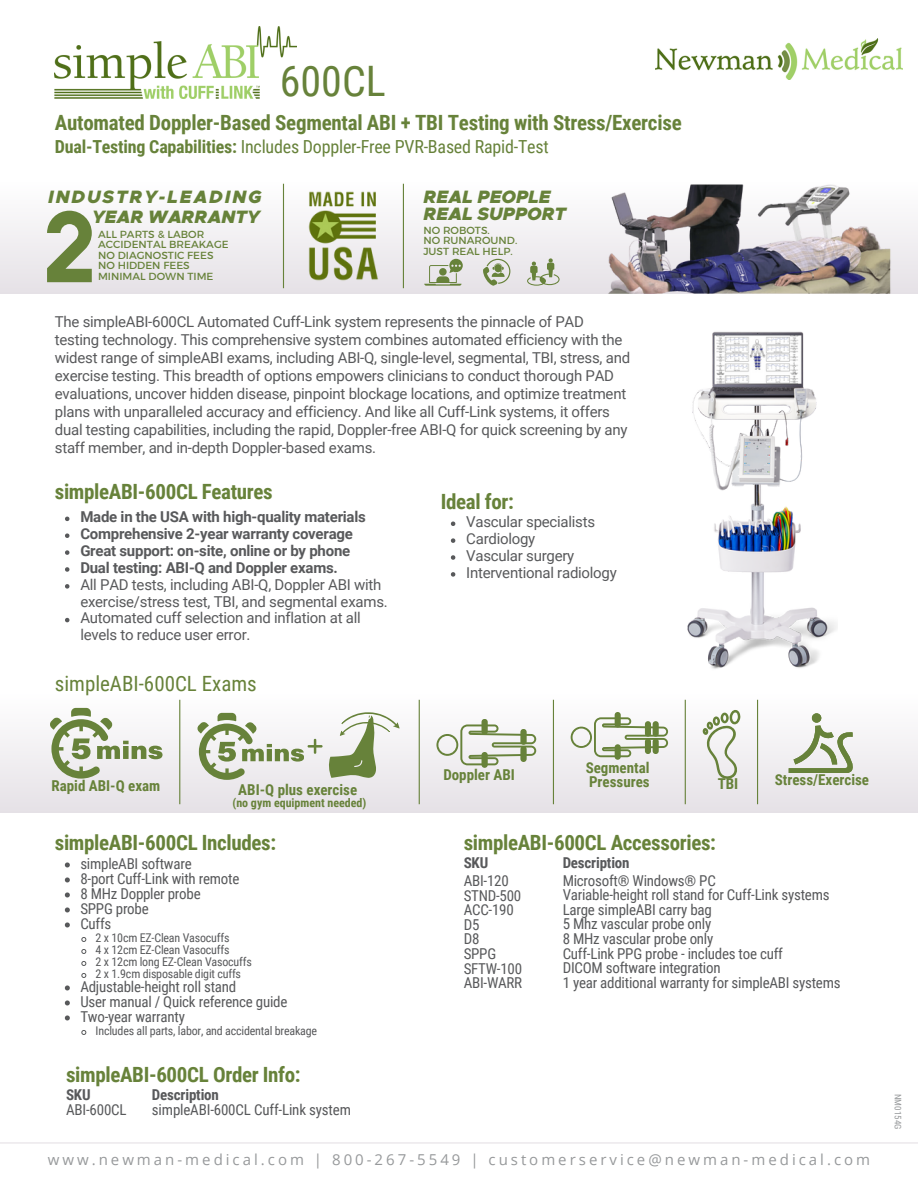
<style>
.page{position:relative;width:918px;height:1188px;background:#fff}
.page>*{position:absolute;margin:0;border:0;box-sizing:border-box;transform-origin:0 0}
.t1{font:42px "Roboto Condensed";color:#67823a}
.t2{font:700 21px "Roboto Condensed";letter-spacing:-.015em;color:#67823a}
.t3{font:21px "Roboto Condensed";color:#67823a}
.t4{font:18px "Roboto Condensed";letter-spacing:-.01em;color:#67823a}
.t5{font:italic 900 18px/16.8px "Metropolis";color:#67823a}
.t6{font:italic 900 18px "Metropolis";letter-spacing:.105em;color:#67823a}
.t7{font:15px/18px "Roboto";letter-spacing:-.015em;color:#58595b}
.t8{font:15px/14.7px "Roboto Condensed";letter-spacing:-.015em;color:#58595b}
.t9{font:700 15px "Roboto";letter-spacing:-.015em;color:#58595b}
.t10{font:700 15px "Roboto Condensed";color:#67823a}
.t11{font:15px "Open Sans";letter-spacing:.2em;color:#97999b}
.t12{font:700 15px "Roboto Condensed";letter-spacing:-.01em;color:#58595b}
.t13{font:12px "Roboto Condensed";letter-spacing:-.015em;color:#58595b}
.t14{font:700 12px "Roboto Condensed";color:#67823a}
.t15{font:10.5px "Kief Montaser Regular";color:#67823a}
.t16{font:9px "Roboto Condensed";color:#97999b}
.s1{font-weight:700}
</style>
<div class="page">
<div style="left:0;top:179px;width:918px;height:114px;background:linear-gradient(to bottom,#fff,#e5e1e6)"></div>
<img style="left:303px;top:187px;width:80px;height:99px">
<svg style="left:424px;top:259px;width:39px;height:27px"></svg>
<svg style="left:483px;top:259px;width:27px;height:27px"></svg>
<svg style="left:527px;top:258px;width:33px;height:27px"></svg>
<hr style="left:283px;top:184px;width:1px;height:104px;background:#67823a">
<hr style="left:403px;top:184px;width:1px;height:104px;background:#67823a">
<svg style="left:47px;top:211px;width:45px;height:71px"></svg>
<img style="left:605px;top:179px;width:294px;height:114px">
<img style="left:687px;top:331px;width:150px;height:338px">
<div style="left:0;top:692px;width:918px;height:120px;background:linear-gradient(to bottom,#fefefe,#e5e1e6)"></div>
<svg style="left:50px;top:708px;width:113px;height:71px"></svg>
<svg style="left:436px;top:719px;width:100px;height:49px"></svg>
<svg style="left:571px;top:712px;width:97px;height:48px"></svg>
<svg style="left:702px;top:710px;width:38px;height:69px"></svg>
<svg style="left:789px;top:713px;width:66px;height:60px"></svg>
<svg style="left:197px;top:694px;width:205px;height:86px"></svg>
<hr style="left:179px;top:700px;width:1px;height:104px;background:#67823a">
<hr style="left:419px;top:700px;width:1px;height:104px;background:#67823a">
<hr style="left:553px;top:700px;width:1px;height:104px;background:#67823a">
<hr style="left:685px;top:700px;width:1px;height:104px;background:#67823a">
<hr style="left:757px;top:700px;width:1px;height:104px;background:#67823a">
<hr style="left:0;top:1142px;width:918px;height:2px;background:#e5e1e6">
<svg style="left:65px;top:517px;width:4px;height:4px"></svg>
<svg style="left:65px;top:533px;width:4px;height:5px"></svg>
<svg style="left:65px;top:550px;width:4px;height:5px"></svg>
<svg style="left:65px;top:567px;width:4px;height:5px"></svg>
<svg style="left:65px;top:584px;width:4px;height:5px"></svg>
<svg style="left:65px;top:618px;width:4px;height:4px"></svg>
<svg style="left:451px;top:522px;width:4px;height:4px"></svg>
<svg style="left:451px;top:538px;width:4px;height:5px"></svg>
<svg style="left:451px;top:555px;width:4px;height:5px"></svg>
<svg style="left:451px;top:572px;width:4px;height:5px"></svg>
<img style="left:656px;top:38px;width:246px;height:42px">
<img style="left:55px;top:26px;width:242px;height:72px">
<svg style="left:65px;top:862px;width:5px;height:5px"></svg>
<svg style="left:65px;top:877px;width:5px;height:5px"></svg>
<svg style="left:65px;top:892px;width:5px;height:5px"></svg>
<svg style="left:65px;top:907px;width:5px;height:5px"></svg>
<svg style="left:65px;top:922px;width:5px;height:5px"></svg>
<svg style="left:81px;top:937px;width:6px;height:41px"></svg>
<svg style="left:65px;top:985px;width:5px;height:5px"></svg>
<svg style="left:65px;top:1000px;width:5px;height:5px"></svg>
<svg style="left:65px;top:1015px;width:5px;height:5px"></svg>
<svg style="left:81px;top:1030px;width:6px;height:5px"></svg>
<p class="t1" style="left:280px;top:57px;width:107px">600CL</p>
<p class="t2" style="left:55px;top:110px;width:628px">Automated Doppler-Based Segmental ABI + TBI Testing with Stress/Exercise</p>
<p class="t4" style="left:55px;top:136px;width:495px"><span class="s1">Dual-Testing Capabilities:</span> Includes Doppler-Free PVR-Based Rapid-Test</p>
<p class="t6" style="left:48px;top:189px;width:215px">INDUSTRY-LEADING</p>
<h1 class="t15" style="left:98px;top:228px;width:108px">ALL PARTS &amp; LABOR</h1>
<p class="t15" style="left:98px;top:238px;width:132px">ACCIDENTAL BREAKAGE</p>
<h2 class="t15" style="left:98px;top:249px;width:117px">NO DIAGNOSTIC FEES</h2>
<h5 class="t15" style="left:98px;top:259px;width:93px">NO HIDDEN FEES</h5>
<h4 class="t15" style="left:98px;top:270px;width:117px">MINIMAL DOWN TIME</h4>
<h4 class="t5" style="left:92px;top:209px;width:169px">YEAR WARRANTY</h4>
<p class="t5" style="left:423px;top:189px;width:144px">REAL PEOPLE<br>REAL SUPPORT</p>
<p class="t15" style="left:423px;top:224px;width:68px">NO ROBOTS.</p>
<p class="t15" style="left:423px;top:234px;width:95px">NO RUNAROUND.</p>
<p class="t15" style="left:423px;top:245px;width:91px">JUST REAL HELP.</p>
<p class="t7" style="left:55px;top:313px;width:577px">The simpleABI-600CL Automated Cuff-Link system represents the pinnacle of PAD testing technology. This comprehensive system combines automated efficiency with the widest range of simpleABI exams, including ABI-Q, single-level, segmental, TBI, stress, and exercise testing. This breadth of options empowers clinicians to conduct thorough PAD evaluations, uncover hidden disease, pinpoint blockage locations, and optimize treatment plans with unparalleled accuracy and efficiency. And like all Cuff-Link systems, it offers dual testing capabilities, including the rapid, Doppler-free ABI-Q for quick screening by any staff member, and in-depth Doppler-based exams.</p>
<p class="t2" style="left:55px;top:480px;width:219px">simpleABI-600CL Features</p>
<p class="t9" style="left:80px;top:508px;width:287px">Made in the USA with high-quality materials</p>
<p class="t9" style="left:80px;top:525px;width:274px">Comprehensive 2-year warranty coverage</p>
<p class="t9" style="left:80px;top:542px;width:271px">Great support: on-site, online or by phone</p>
<h2 class="t9" style="left:80px;top:559px;width:259px">Dual testing: ABI-Q and Doppler exams.</h2>
<p class="t7" style="left:80px;top:576px;width:309px;line-height:16.8px">All PAD tests, including ABI-Q, Doppler ABI with exercise/stress test, TBI, and segmental exams.</p>
<p class="t7" style="left:80px;top:610px;width:282px;line-height:16.8px">Automated cuff selection and inflation at all levels to reduce user error.</p>
<h2 class="t2" style="left:441px;top:490px;width:75px">Ideal for:</h2>
<p class="t7" style="left:466px;top:513px;width:130px">Vascular specialists</p>
<p class="t7" style="left:466px;top:530px;width:71px">Cardiology</p>
<p class="t7" style="left:466px;top:547px;width:110px">Vascular surgery</p>
<p class="t7" style="left:466px;top:564px;width:152px">Interventional radiology</p>
<p class="t3" style="left:55px;top:671px;width:203px">simpleABI-600CL Exams</p>
<p class="t10" style="left:51px;top:777px;width:110px">Rapid ABI-Q exam</p>
<p class="t10" style="left:238px;top:781px;width:120px">ABI-Q plus exercise</p>
<p class="t14" style="left:232px;top:795px;width:135px">(no gym equipment needed)</p>
<p class="t2" style="left:55px;top:831px;width:223px">simpleABI-600CL Includes:</p>
<p class="t8" style="left:80px;top:857px;width:113px">simpleABI software</p>
<p class="t8" style="left:80px;top:872px;width:161px">8-port Cuff-Link with remote</p>
<p class="t8" style="left:80px;top:887px;width:122px">8 MHz Doppler probe</p>
<p class="t8" style="left:80px;top:902px;width:70px">SPPG probe</p>
<p class="t8" style="left:80px;top:917px;width:33px">Cuffs</p>
<p class="t13" style="left:96px;top:931px;width:135px">2 x 10cm EZ-Clean Vasocuffs</p>
<p class="t13" style="left:96px;top:943px;width:135px">4 x 12cm EZ-Clean Vasocuffs</p>
<p class="t13" style="left:96px;top:955px;width:158px">2 x 12cm long EZ-Clean Vasocuffs</p>
<p class="t13" style="left:96px;top:967px;width:147px">2 x 1.9cm disposable digit cuffs</p>
<p class="t8" style="left:80px;top:980px;width:157px">Adjustable-height roll stand</p>
<p class="t8" style="left:80px;top:995px;width:209px">User manual / Quick reference guide</p>
<p class="t8" style="left:80px;top:1010px;width:106px">Two-year warranty</p>
<p class="t13" style="left:96px;top:1024px;width:223px">Includes all parts, labor, and accidental breakage</p>
<p class="t2" style="left:66px;top:1063px;width:236px">simpleABI-600CL Order Info:</p>
<h3 class="t12" style="left:66px;top:1086px;width:26px">SKU</h3>
<p class="t12" style="left:152px;top:1086px;width:68px">Description</p>
<p class="t8" style="left:66px;top:1102px;width:62px">ABI-600CL</p>
<p class="t8" style="left:152px;top:1103px;width:200px">simpleABI-600CL Cuff-Link system</p>
<p class="t10" style="left:443px;top:766px;width:73px">Doppler ABI</p>
<p class="t10" style="left:586px;top:759px;width:65px">Segmental</p>
<p class="t10" style="left:589px;top:773px;width:62px">Pressures</p>
<p class="t10" style="left:718px;top:775px;width:22px">TBI</p>
<h4 class="t10" style="left:775px;top:772px;width:96px">Stress/Exercise</h4>
<p class="t2" style="left:464px;top:831px;width:254px">simpleABI-600CL Accessories:</p>
<p class="t8" style="left:464px;top:874px;width:47px">ABI-120</p>
<h6 class="t8" style="left:464px;top:888px;width:59px">STND-500</h6>
<p class="t8" style="left:464px;top:903px;width:52px">ACC-190</p>
<p class="t8" style="left:464px;top:917px;width:17px">D5</p>
<p class="t8" style="left:464px;top:932px;width:17px">D8</p>
<h2 class="t8" style="left:464px;top:947px;width:34px">SPPG</h2>
<p class="t8" style="left:464px;top:961px;width:60px">SFTW-100</p>
<p class="t8" style="left:464px;top:976px;width:60px">ABI-WARR</p>
<p class="t12" style="left:563px;top:854px;width:68px">Description</p>
<p class="t12" style="left:464px;top:854px;width:26px">SKU</p>
<p class="t8" style="left:563px;top:873px;width:155px">Microsoft® Windows® PC</p>
<p class="t8" style="left:563px;top:888px;width:268px">Variable-height roll stand for Cuff-Link systems<br>Large simpleABI carry bag</p>
<p class="t8" style="left:563px;top:917px;width:150px">5 Mhz vascular probe only</p>
<p class="t8" style="left:563px;top:932px;width:152px">8 MHz vascular probe only</p>
<p class="t8" style="left:563px;top:946px;width:222px">Cuff-Link PPG probe - includes toe cuff</p>
<p class="t8" style="left:563px;top:961px;width:159px">DICOM software integration</p>
<p class="t8" style="left:563px;top:976px;width:279px">1 year additional warranty for simpleABI systems</p>
<p class="t11" style="left:48px;top:1149px;width:824px">www.newman-medical.com | 800-267-5549 | customerservice@newman-medical.com</p>
<p class="t16" style="left:903px;top:1094px;width:37px;rotate:90deg">NM0154G</p>
</div>
